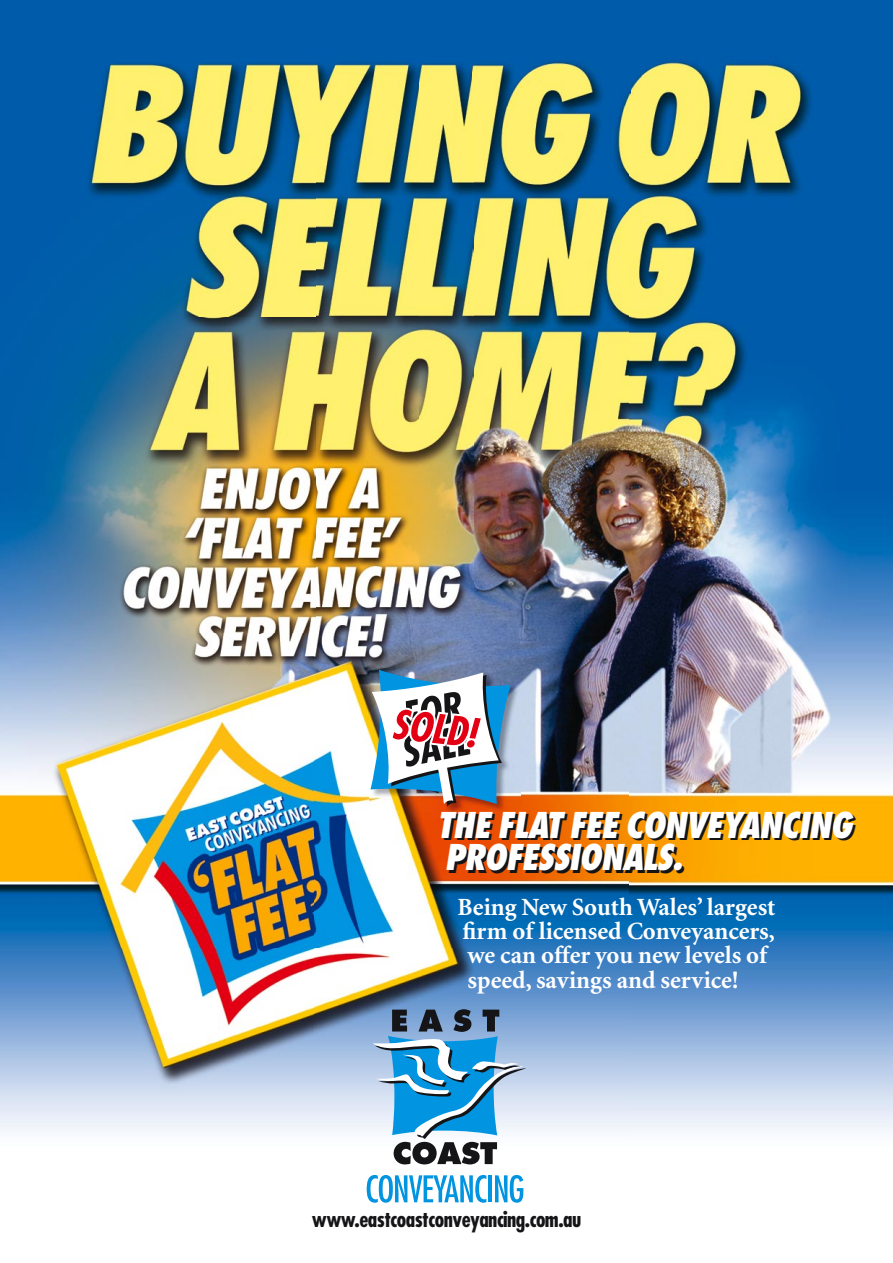
<style>
.page{position:relative;width:893px;height:1263px;background:#fff}
.page>*{position:absolute;margin:0;border:0;box-sizing:border-box;transform-origin:0 0}
.t1{font:italic 800 condensed 34.65px/32.8px "Futura Std";letter-spacing:-.025em;color:#fff}
.t2{font:700 24.75px/24px "Minion";color:#fff}
.t3{font:700 condensed 21.75px "Futura Std";letter-spacing:-.025em;color:#151518}
</style>
<div class="page">
<img style="left:0;top:948px;width:630px;height:254px">
<img style="left:630px;top:0;width:263px;height:1132px">
<img style="left:0;top:0;width:315px;height:948px">
<img style="left:315px;top:790px;width:316px;height:158px">
<img style="left:315px;top:0;width:105px;height:790px">
<img style="left:473px;top:0;width:158px;height:790px">
<img style="left:420px;top:0;width:53px;height:660px">
<img style="left:369px;top:668px;width:152px;height:148px">
<img style="left:362px;top:660px;width:149px;height:148px">
<svg style="left:373px;top:1009px;width:153px;height:155px"></svg>
<svg style="left:367px;top:1175px;width:119px;height:28px"></svg>
<hr style="left:488px;top:1175px;width:4px;height:27px;background:#0094e1">
<svg style="left:495px;top:1175px;width:29px;height:28px"></svg>
<h1 class="t1" style="left:437px;top:809px;width:417px">THE FLAT FEE CONVEYANCING<br>PROFESSIONALS.</h1>
<p class="t2" style="left:458px;top:896px;width:319px">Being New South Wales’ largest firm of licensed Conveyancers, we can offer you new levels of speed, savings and service!</p>
<p class="t3" style="left:312px;top:1205px;width:271px">www.eastcoastconveyancing.com.au</p>
</div>
